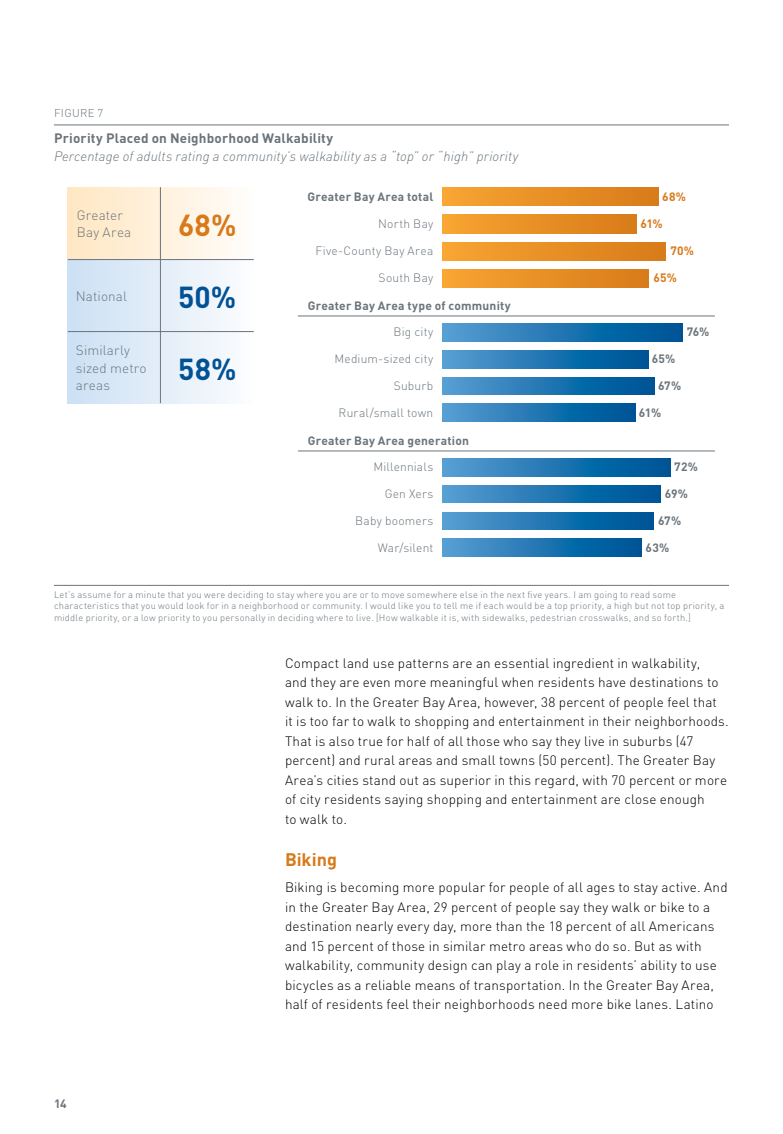
<style>
.page{position:relative;width:783px;height:1134px;background:#fff}
.page>*{position:absolute;margin:0;border:0;box-sizing:border-box;transform-origin:0 0}
.t1{font:700 30px "DIN";color:#005295}
.t2{font:700 30px "DIN";color:#d77a1a}
.t3{font:700 18px "DIN";letter-spacing:-.005em;color:#d77a1a}
.t4{font:300 13.5px/19.5px "DIN";letter-spacing:.01em;color:#000}
.t5{font:italic 300 13.5px "DIN";letter-spacing:.01em;color:#6a747b}
.t6{font:300 13.5px/17.2px "DIN";letter-spacing:.01em;color:#6a747b}
.t7{font:700 13.5px "DIN";letter-spacing:.015em;color:#6a747b}
.t8{font:300 12px "DIN";letter-spacing:.015em;color:#6a747b}
.t9{font:700 12px "DIN";letter-spacing:.015em;color:#6a747b}
.t10{font:700 12px "DIN";letter-spacing:.025em;color:#d77a1a}
.t11{font:300 11.25px "DIN";letter-spacing:.03em;color:#6a747b}
.t12{font:300 9.3px/11.2px "DIN";letter-spacing:.025em;color:#6a747b}
</style>
<div class="page">
<div style="left:442px;top:187px;width:216px;height:19px;background:linear-gradient(to right,#f8a533,#d87b19)"></div>
<div style="left:442px;top:215px;width:195px;height:18px;background:linear-gradient(to right,#f8a533,#d87a19)"></div>
<div style="left:442px;top:242px;width:223px;height:18px;background:linear-gradient(to right,#f8a533,#d87a19)"></div>
<div style="left:442px;top:270px;width:207px;height:18px;background:linear-gradient(to right,#f8a533,#d87a19)"></div>
<hr style="left:54px;top:125px;width:675px;height:1px;background:#6a747b">
<hr style="left:298px;top:451px;width:417px;height:1px;background:#6a747b">
<hr style="left:298px;top:316px;width:417px;height:1px;background:#6a747b">
<hr style="left:54px;top:585px;width:675px;height:1px;background:#6a747b">
<svg style="left:442px;top:324px;width:241px;height:17px;background:#2176b2"></svg>
<svg style="left:442px;top:350px;width:206px;height:18px;background:#2176b3"></svg>
<svg style="left:442px;top:377px;width:212px;height:18px;background:#2176b3"></svg>
<svg style="left:442px;top:404px;width:193px;height:18px;background:#2177b3"></svg>
<svg style="left:442px;top:458px;width:228px;height:18px;background:#2176b3"></svg>
<svg style="left:442px;top:485px;width:219px;height:18px;background:#2176b2"></svg>
<svg style="left:442px;top:512px;width:212px;height:18px;background:#2176b2"></svg>
<svg style="left:442px;top:539px;width:200px;height:18px;background:#2176b2"></svg>
<div style="left:68px;top:187px;width:186px;height:72px;background:linear-gradient(to right,#ffe7c1,#fffdfa)"></div>
<div style="left:68px;top:259px;width:186px;height:144px;background:linear-gradient(to right,#cce0f4,#fcfcfe)"></div>
<hr style="left:160px;top:187px;width:1px;height:216px;background:#6a747b">
<hr style="left:68px;top:259px;width:186px;height:1px;background:#6a747b">
<hr style="left:68px;top:331px;width:186px;height:1px;background:#6a747b">
<p class="t11" style="left:54px;top:106px;width:51px">FIGURE 7</p>
<p class="t7" style="left:54px;top:130px;width:281px">Priority Placed on Neighborhood Walkability</p>
<p class="t5" style="left:54px;top:147px;width:466px">Percentage of adults rating a community’s walkability as a “top” or “high” priority</p>
<p class="t6" style="left:77px;top:206px;width:56px">Greater<br>Bay Area</p>
<p class="t6" style="left:76px;top:287px;width:53px">National</p>
<p class="t6" style="left:76px;top:342px;width:72px">Similarly sized metro areas</p>
<h1 class="t2" style="left:178px;top:205px;width:60px">68%</h1>
<h1 class="t1" style="left:178px;top:277px;width:60px">50%</h1>
<h1 class="t1" style="left:178px;top:349px;width:60px">58%</h1>
<p class="t9" style="left:307px;top:189px;width:127px">Greater Bay Area total</p>
<p class="t8" style="left:378px;top:217px;width:57px">North Bay</p>
<p class="t8" style="left:316px;top:244px;width:119px">Five-County Bay Area</p>
<p class="t8" style="left:379px;top:271px;width:56px">South Bay</p>
<p class="t9" style="left:308px;top:298px;width:205px">Greater Bay Area type of community</p>
<p class="t8" style="left:394px;top:325px;width:41px">Big city</p>
<p class="t8" style="left:334px;top:352px;width:100px">Medium-sized city</p>
<p class="t8" style="left:394px;top:379px;width:41px">Suburb</p>
<p class="t8" style="left:339px;top:406px;width:96px">Rural/small town</p>
<p class="t9" style="left:308px;top:433px;width:163px">Greater Bay Area generation</p>
<p class="t8" style="left:373px;top:460px;width:61px">Millennials</p>
<p class="t8" style="left:385px;top:487px;width:50px">Gen Xers</p>
<p class="t8" style="left:355px;top:514px;width:80px">Baby boomers</p>
<p class="t8" style="left:378px;top:541px;width:57px">War/silent</p>
<p class="t10" style="left:662px;top:189px;width:25px">68%</p>
<p class="t10" style="left:640px;top:216px;width:24px">61%</p>
<p class="t10" style="left:670px;top:243px;width:25px">70%</p>
<p class="t10" style="left:653px;top:270px;width:25px">65%</p>
<p class="t9" style="left:652px;top:351px;width:25px">65%</p>
<p class="t9" style="left:687px;top:324px;width:24px">76%</p>
<p class="t9" style="left:658px;top:378px;width:25px">67%</p>
<p class="t9" style="left:639px;top:405px;width:24px">61%</p>
<p class="t9" style="left:674px;top:459px;width:25px">72%</p>
<p class="t9" style="left:665px;top:486px;width:25px">69%</p>
<p class="t9" style="left:658px;top:513px;width:25px">67%</p>
<p class="t9" style="left:646px;top:540px;width:25px">63%</p>
<p class="t12" style="left:54px;top:589px;width:672px">Let’s assume for a minute that you were deciding to stay where you are or to move somewhere else in the next five years. I am going to read some characteristics that you would look for in a neighborhood or community. I would like you to tell me if each would be a top priority, a high but not top priority, a middle priority, or a low priority to you personally in deciding where to live. [How walkable it is, with sidewalks, pedestrian crosswalks, and so forth.]</p>
<p class="t9" style="left:54px;top:1096px;width:14px">14</p>
<p class="t4" style="left:285px;top:653px;width:445px">Compact land use patterns are an essential ingredient in walkability,<br>and they are even more meaningful when residents have destinations to walk to. In the Greater Bay Area, however, 38 percent of people feel that<br>it is too far to walk to shopping and entertainment in their neighborhoods.<br>That is also true for half of all those who say they live in suburbs (47 percent) and rural areas and small towns (50 percent). The Greater Bay Area’s cities stand out as superior in this regard, with 70 percent or more of city residents saying shopping and entertainment are close enough<br>to walk to.</p>
<h2 class="t3" style="left:285px;top:848px;width:54px">Biking</h2>
<p class="t4" style="left:285px;top:877px;width:444px">Biking is becoming more popular for people of all ages to stay active. And in the Greater Bay Area, 29 percent of people say they walk or bike to a destination nearly every day, more than the 18 percent of all Americans and 15 percent of those in similar metro areas who do so. But as with walkability, community design can play a role in residents’ ability to use bicycles as a reliable means of transportation. In the Greater Bay Area, half of residents feel their neighborhoods need more bike lanes. Latino</p>
</div>
